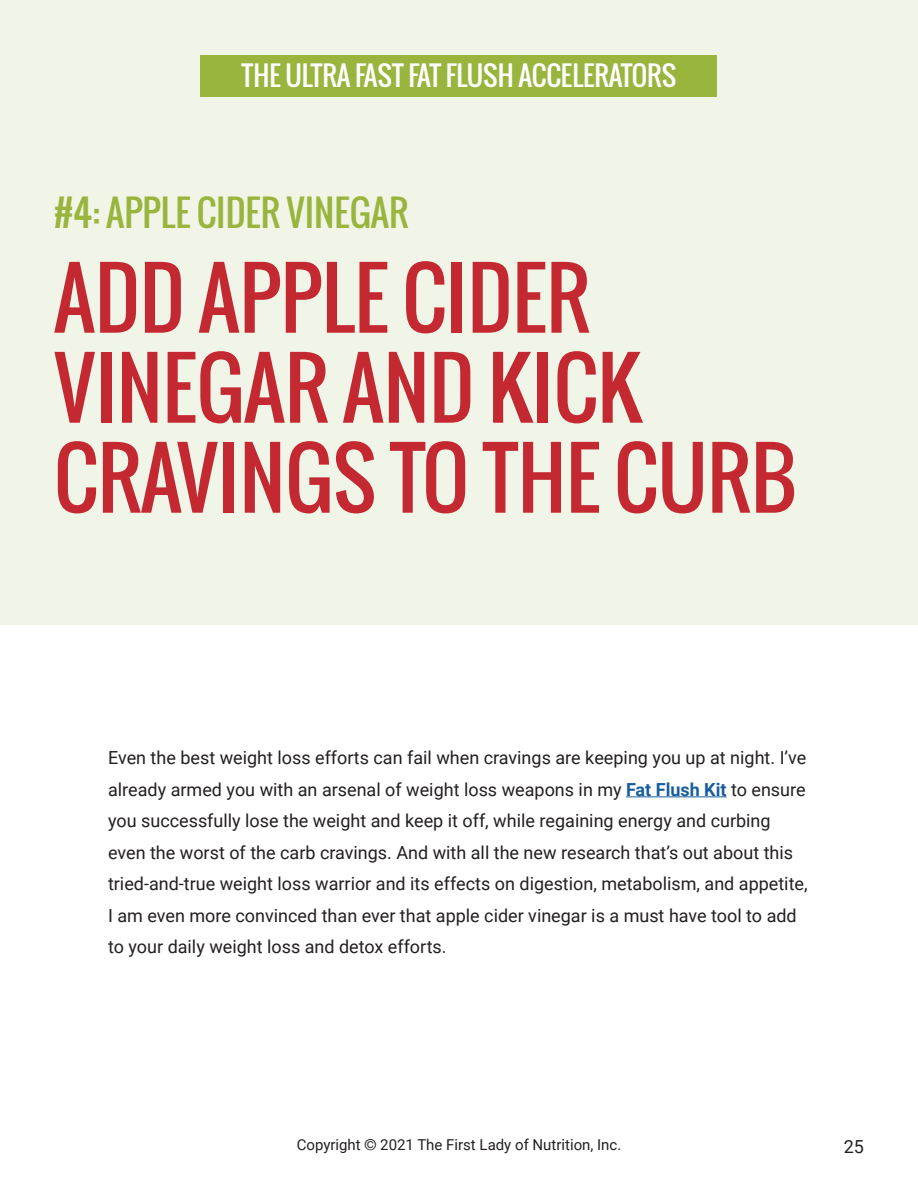
<style>
.page{position:relative;width:918px;height:1188px;background:#fff}
.page>*{position:absolute;margin:0;border:0;box-sizing:border-box;transform-origin:0 0}
.Header__Red{font:81px/90px "Oswald";color:#c42932}
.Pre-Header{font:36px "Oswald";color:#99b53e}
.Pre-Header-2{font:27px "Oswald";color:#fff}
.t1{font:18px/31.5px "Roboto";color:#231f20}
.t2{font:15px "Roboto";color:#231f20}
.s1{font-weight:700;color:#175d9e}
.s2{font-family:"Helvetica Neue"}
</style>
<div class="page">
<div style="left:0;top:0;width:918px;height:624px;background:#f1f5e7"></div>
<div style="left:201px;top:55px;width:516px;height:41px;background:#99b53e"></div>
<hr style="left:626px;top:796px;width:101px;height:1px;background:#175d9e">
<p class="Pre-Header-2" style="left:242px;top:55px;width:436px">THE ULTRA FAST FAT FLUSH ACCELERATORS</p>
<p class="Pre-Header" style="left:54px;top:186px;width:356px">#4: APPLE CIDER VINEGAR</p>
<p class="Header__Red" style="left:54px;top:252px;width:744px">ADD APPLE CIDER<br>VINEGAR AND KICK<br>CRAVINGS TO THE CURB</p>
<p class="t1" style="left:108px;top:741px;width:701px">Even the best weight loss efforts can fail when cravings are keeping you up at night. I’ve already armed you with an arsenal of weight loss weapons in my <span class="s1">Fat Flush Kit</span> to ensure you successfully lose the weight and keep it off, while regaining energy and curbing even the worst of the carb cravings. And with all the new research that’s out about this tried-and-true weight loss warrior and its effects on digestion, metabolism, and appetite, I am even more convinced than ever that apple cider vinegar is a must have tool to add to your daily weight loss and detox efforts.</p>
<p class="t2" style="left:297px;top:1134px;width:326px">Copyright <span class="s2">©</span> 2021 The First Lady of Nutrition, Inc.</p>
<p class="t1" style="left:844px;top:1130px;width:22px">25</p>
</div>
